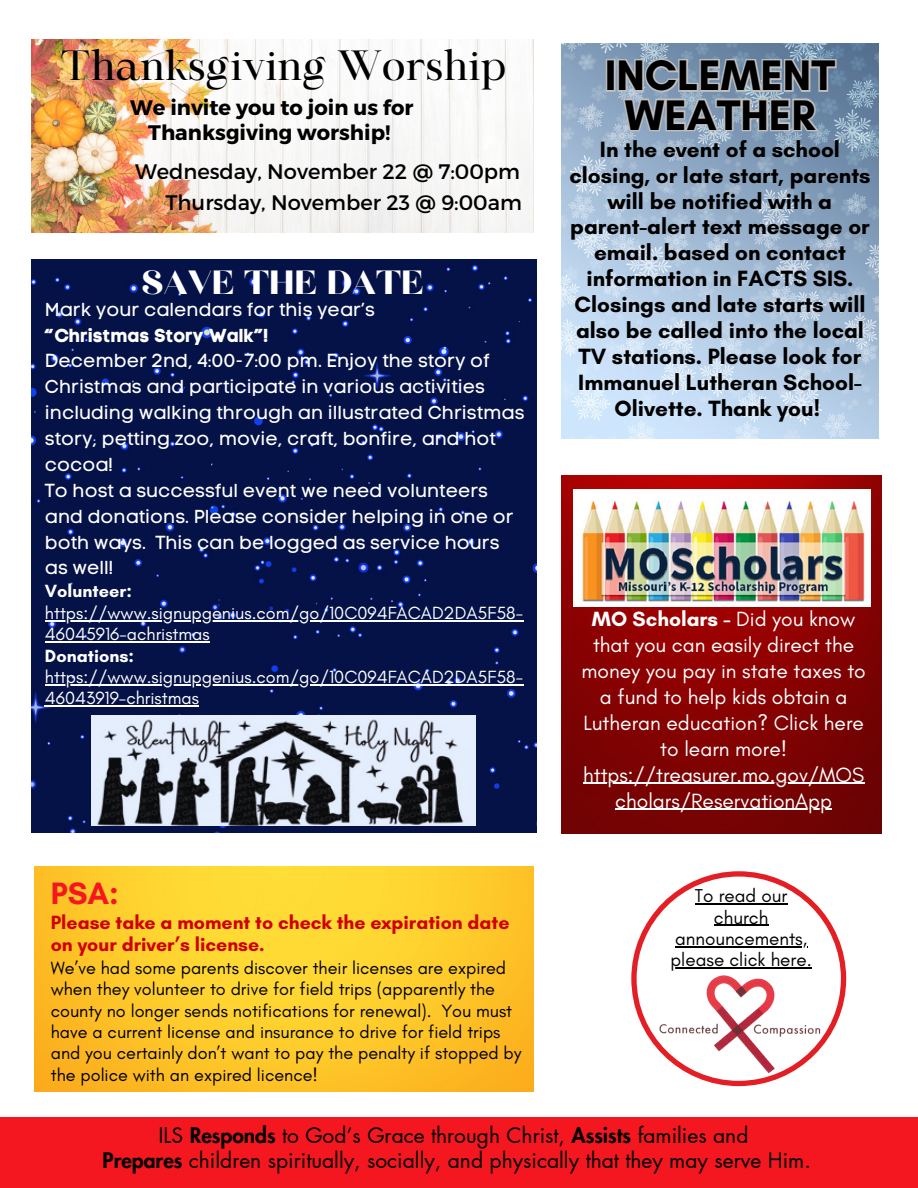
<style>
.page{position:relative;width:918px;height:1188px;background:#fff}
.page>*{position:absolute;margin:0;border:0;box-sizing:border-box;transform-origin:0 0}
.t1{font:700 43.5px "Glacial Indifference";color:#000}
.t2{font:42px "Chloe";color:#fff}
.t3{font:40.5px "Maharlika";color:#000}
.t4{font:700 31.5px "Glacial Indifference";color:#f51720}
.t5{font:700 22.5px/25.8px "Glacial Indifference";color:#000;text-align:center}
.t6{font:21px/25.8px "Glacial Indifference";color:#fff;text-align:center}
.t7{font:21px "Futura LT Pro";color:#000}
.t8{font:21px "Montserrat";color:#000}
.t9{font:700 21px/24.8px "Montserrat";color:#000;text-align:center}
.t10{font:700 19.5px/22.5px "Glacial Indifference";color:#d10000}
.t11{font:18.9px/21.3px "Glacial Indifference";color:#000;text-align:center}
.t12{font:18.75px/25.8px "Code Pro Normal LC";color:#fff}
.t13{font:18.75px "Code Pro Bold LC";color:#fff}
.t14{font:18px/21.3px "Glacial Indifference";color:#000}
.t15{font:18px/21.3px "Glacial Indifference";color:#fff}
.t16{font:700 18px "Glacial Indifference";color:#fff}
.s1{font-weight:700}
.s2{font-weight:800}
</style>
<div class="page">
<div style="left:0;top:1118px;width:918px;height:70px;background:#f51720"></div>
<div style="left:31px;top:259px;width:506px;height:574px;background:#051247"></div>
<img style="left:92px;top:716px;width:383px;height:110px">
<img style="left:561px;top:475px;width:321px;height:358px">
<img style="left:573px;top:489px;width:297px;height:117px">
<img style="left:561px;top:44px;width:317px;height:395px">
<svg style="left:631px;top:871px;width:215px;height:215px"></svg>
<img style="left:656px;top:976px;width:165px;height:99px">
<img style="left:35px;top:866px;width:498px;height:225px">
<img style="left:31px;top:39px;width:502px;height:194px">
<hr style="left:583px;top:783px;width:281px;height:1px;background:#fff">
<hr style="left:615px;top:809px;width:217px;height:1px;background:#fff">
<svg style="left:604px;top:55px;width:234px;height:80px;background:#98a8b8"></svg>
<hr style="left:45px;top:620px;width:478px;height:1px;background:#fff">
<hr style="left:45px;top:641px;width:165px;height:1px;background:#fff">
<hr style="left:45px;top:684px;width:478px;height:1px;background:#fff">
<hr style="left:45px;top:705px;width:154px;height:2px;background:#fff">
<hr style="left:695px;top:903px;width:92px;height:1px;background:#000">
<hr style="left:714px;top:925px;width:54px;height:1px;background:#000">
<hr style="left:675px;top:946px;width:132px;height:1px;background:#000">
<hr style="left:671px;top:967px;width:141px;height:2px;background:#000">
<p class="t3" style="left:61px;top:50px;width:447px">Thanksgiving Worship</p>
<p class="t9" style="left:130px;top:94px;width:285px">We invite you to join us for<br>Thanksgiving worship!</p>
<p class="t8" style="left:135px;top:158px;width:387px">Wednesday, November 22 @ 7:00pm</p>
<p class="t8" style="left:165px;top:189px;width:358px">Thursday, November 23 @ 9:00am</p>
<p class="t2" style="left:141px;top:263px;width:285px">SAVE THE DATE</p>
<p class="t12" style="left:45px;top:296px;width:331px">Mark your calendars for this year’s</p>
<p class="t13" style="left:45px;top:324px;width:225px">“Christmas Story Walk”!</p>
<p class="t12" style="left:45px;top:348px;width:481px">December 2nd, 4:00-7:00 pm. Enjoy the story of Christmas and participate in various activities including walking through an illustrated Christmas story, petting zoo, movie, craft, bonfire, and hot cocoa!</p>
<p class="t12" style="left:45px;top:477px;width:470px">To host a successful event we need volunteers and donations. Please consider helping in one or both ways. This can be logged as service hours as well!</p>
<p class="t15" style="left:45px;top:581px;width:480px"><span class="s1">Volunteer: </span>https://www.signupgenius.com/go/10C094FACAD2DA5F58-<br>46045916-achristmas</p>
<p class="t16" style="left:45px;top:644px;width:91px">Donations:</p>
<p class="t15" style="left:45px;top:666px;width:480px">https://www.signupgenius.com/go/10C094FACAD2DA5F58-<br>46043919-christmas</p>
<p class="t4" style="left:51px;top:874px;width:70px">PSA:</p>
<p class="t10" style="left:51px;top:911px;width:460px">Please take a moment to check the expiration date on your driver’s license.</p>
<p class="t14" style="left:51px;top:957px;width:472px">We’ve had some parents discover their licenses are expired when they volunteer to drive for field trips (apparently the county no longer sends notifications for renewal). You must have a current license and insurance to drive for field trips and you certainly don’t want to pay the penalty if stopped by the police with an expired licence!</p>
<p class="t1" style="left:605px;top:49px;width:232px">INCLEMENT</p>
<p class="t1" style="left:625px;top:88px;width:192px">WEATHER</p>
<p class="t5" style="left:569px;top:136px;width:303px">In the event of a school closing, or late start, parents will be notified with a parent-alert text message or email. based on contact information in FACTS SIS.<br>Closings and late starts will also be called into the local<br>TV stations. Please look for<br>Immanuel Lutheran School-<br>Olivette. Thank you!</p>
<p class="t6" style="left:582px;top:606px;width:286px"><span class="s1">MO Scholars -</span> Did you know that you can easily direct the money you pay in state taxes to a fund to help kids obtain a<br>Lutheran education? Click here to learn more! https://treasurer.mo.gov/MOS cholars/ReservationApp</p>
<p class="t11" style="left:671px;top:885px;width:143px">To read our church announcements, please click here.</p>
<p class="t7" style="left:159px;top:1126px;width:591px">ILS <span class="s2">Responds</span> to God’s Grace through Christ, <span class="s2">Assists</span> families and</p>
<p class="t7" style="left:103px;top:1151px;width:710px"><span class="s2">Prepares</span> children spiritually, socially, and physically that they may serve Him.</p>
</div>
